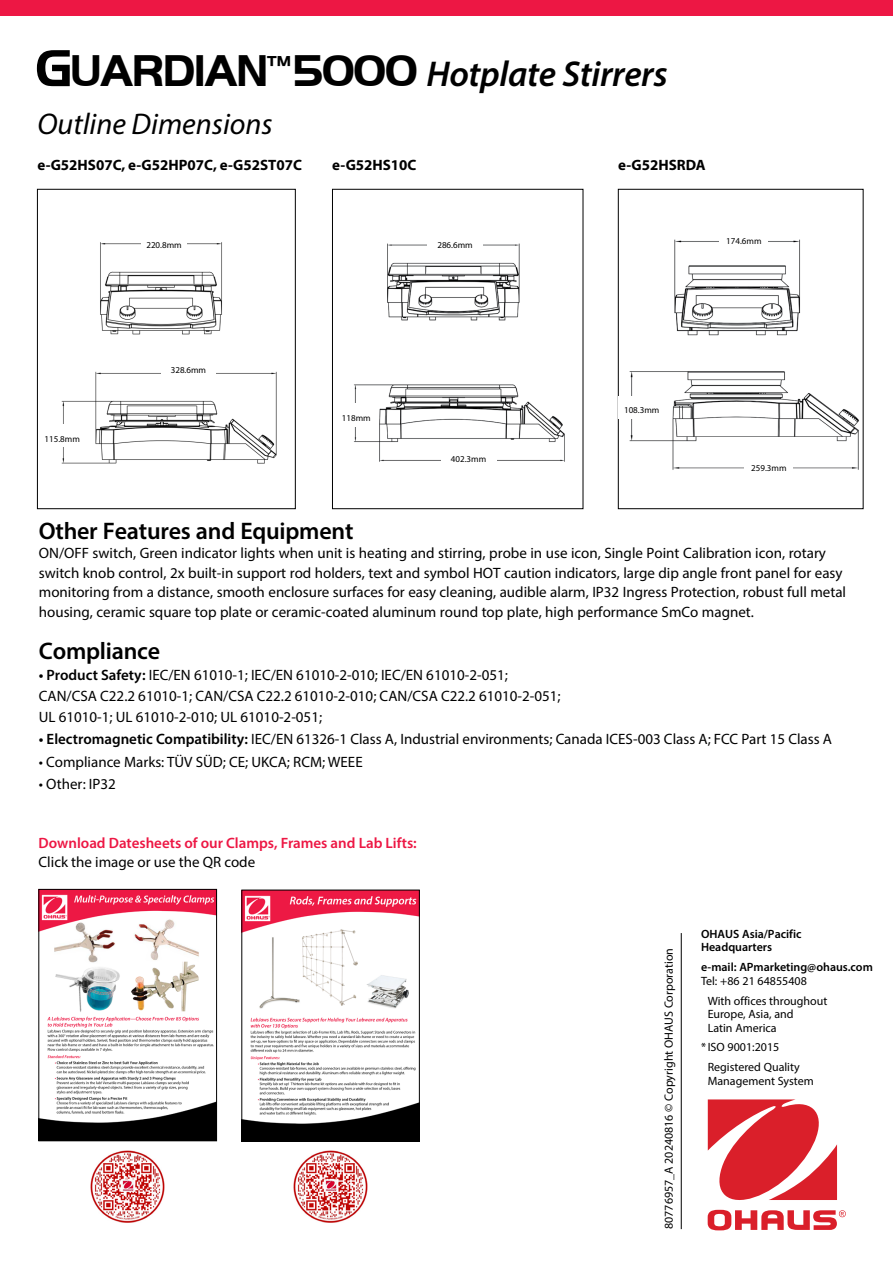
<style>
.page{position:relative;width:893px;height:1263px;background:#fff}
.page>*{position:absolute;margin:0;border:0;box-sizing:border-box;transform-origin:0 0}
.t1{font:italic 600 36px "Myriad Pro";letter-spacing:-.01em;color:#000}
.t2{font:italic 30px "Myriad Pro";color:#000}
.t3{font:600 24px "Myriad Pro";letter-spacing:-.01em;color:#000}
.t4{font:15px/19.5px "Myriad Pro";color:#000}
.t5{font:700 15px "Myriad Pro";color:#000}
.t6{font:600 15px "Myriad Pro";color:#ed1744}
.t7{font:12px/20px "Myriad Pro";color:#000}
.t8{font:600 12px/13.5px "Myriad Pro";color:#000}
.t9{font:9px "Myriad Pro";color:#000}
.s1{font-family:"Handel Got D";font-weight:700;font-style:normal;font-size:54px}
.s2{font-family:"Handel Got D";font-weight:700;font-style:normal;font-size:45.9px}
.s3{font-weight:600}
</style>
<div class="page">
<hr style="left:681px;top:933px;width:1px;height:296px;background:#000">
<div style="left:0;top:0;width:893px;height:15px;background:#ed1744"></div>
<img style="left:61px;top:242px;width:216px;height:222px">
<div style="left:37px;top:189px;width:259px;height:320px;border:1px solid #000"></div>
<img style="left:353px;top:243px;width:212px;height:219px">
<div style="left:332px;top:189px;width:251px;height:320px;border:1px solid #000"></div>
<img style="left:629px;top:239px;width:230px;height:231px">
<div style="left:618px;top:189px;width:245px;height:320px;border:1px solid #000"></div>
<img style="left:244px;top:892px;width:174px;height:247px">
<div style="left:242px;top:890px;width:178px;height:251px;border:1px solid #000"></div>
<img style="left:41px;top:891px;width:174px;height:248px">
<div style="left:39px;top:889px;width:178px;height:252px;border:1px solid #000"></div>
<img style="left:90px;top:1150px;width:75px;height:73px">
<img style="left:293px;top:1150px;width:75px;height:73px">
<div style="left:141px;top:231px;width:46px;height:35px;background:#fff"></div>
<div style="left:161px;top:366px;width:55px;height:24px;background:#fff"></div>
<div style="left:39px;top:424px;width:47px;height:23px;background:#fff"></div>
<div style="left:427px;top:231px;width:56px;height:29px;background:#fff"></div>
<div style="left:336px;top:403px;width:40px;height:24px;background:#fff"></div>
<div style="left:441px;top:445px;width:55px;height:29px;background:#fff"></div>
<div style="left:719px;top:226px;width:49px;height:31px;background:#fff"></div>
<div style="left:618px;top:396px;width:47px;height:22px;background:#fff"></div>
<div style="left:744px;top:453px;width:49px;height:23px;background:#fff"></div>
<svg style="left:708px;top:1099px;width:138px;height:131px"></svg>
<h1 class="t1" style="left:35px;top:51px;width:634px"><span class="s1">G</span><span class="s2">UARDIAN</span><sup>™</sup><span class="s2">5000</span> Hotplate Stirrers</h1>
<h2 class="t2" style="left:37px;top:105px;width:237px">Outline Dimensions</h2>
<p class="t5" style="left:37px;top:156px;width:266px">e-G52HS07C, e-G52HP07C, e-G52ST07C</p>
<p class="t5" style="left:332px;top:156px;width:86px">e-G52HS10C</p>
<p class="t5" style="left:618px;top:156px;width:89px">e-G52HSRDA</p>
<p class="t9" style="left:146px;top:240px;width:37px">220.8mm</p>
<p class="t9" style="left:437px;top:240px;width:37px">286.6mm</p>
<p class="t9" style="left:726px;top:235px;width:37px">174.6mm</p>
<p class="t9" style="left:45px;top:433px;width:37px">115.8mm</p>
<p class="t9" style="left:171px;top:364px;width:37px">328.6mm</p>
<p class="t9" style="left:342px;top:412px;width:30px">118mm</p>
<p class="t9" style="left:451px;top:454px;width:37px">402.3mm</p>
<p class="t9" style="left:624px;top:405px;width:37px">108.3mm</p>
<p class="t9" style="left:751px;top:462px;width:37px">259.3mm</p>
<h3 class="t3" style="left:39px;top:515px;width:316px">Other Features and Equipment</h3>
<p class="t4" style="left:39px;top:543px;width:809px">ON/OFF switch, Green indicator lights when unit is heating and stirring, probe in use icon, Single Point Calibration icon, rotary switch knob control, 2x built-in support rod holders, text and symbol HOT caution indicators, large dip angle front panel for easy monitoring from a distance, smooth enclosure surfaces for easy cleaning, audible alarm, IP32 Ingress Protection, robust full metal housing, ceramic square top plate or ceramic-coated aluminum round top plate, high performance SmCo magnet.</p>
<h3 class="t3" style="left:39px;top:635px;width:123px">Compliance</h3>
<p class="t4" style="left:39px;top:664px;width:523px;line-height:21px"><span class="s3">• Product Safety:</span> IEC/EN 61010-1; IEC/EN 61010-2-010; IEC/EN 61010-2-051;<br>CAN/CSA C22.2 61010-1; CAN/CSA C22.2 61010-2-010; CAN/CSA C22.2 61010-2-051;<br>UL 61010-1; UL 61010-2-010; UL 61010-2-051;</p>
<p class="t4" style="left:39px;top:729px;width:795px"><span class="s3">• Electromagnetic Compatibility:</span> IEC/EN 61326-1 Class A, Industrial environments; Canada ICES-003 Class A; FCC Part 15 Class A</p>
<p class="t4" style="left:39px;top:752px;width:325px">• Compliance Marks: TÜV SÜD; CE; UKCA; RCM; WEEE</p>
<p class="t4" style="left:39px;top:774px;width:79px">• Other: IP32</p>
<p class="t6" style="left:39px;top:833px;width:380px">Download Datesheets of our Clamps, Frames and Lab Lifts:</p>
<p class="t4" style="left:39px;top:852px;width:218px">Click the image or use the QR code</p>
<p class="t7" style="left:659px;top:1229px;width:283px;rotate:-90deg">80776957_A 20240816 © Copyright OHAUS Corporation</p>
<p class="t8" style="left:701px;top:927px;width:102px">OHAUS Asia/Pacific<br>Headquarters</p>
<p class="t8" style="left:701px;top:960px;width:173px">e-mail: APmarketing@ohaus.com</p>
<p class="t7" style="left:708px;top:970px;width:121px;text-indent:-7px">Tel: +86 21 64855408<br>With offices throughout</p>
<p class="t7" style="left:708px;top:1007px;width:87px;line-height:13.5px">Europe, Asia, and<br>Latin America</p>
<p class="t7" style="left:708px;top:1037px;width:94px;text-indent:-7px">* ISO 9001:2015<br>Registered Quality</p>
<p class="t7" style="left:708px;top:1071px;width:108px">Management System</p>
</div>
